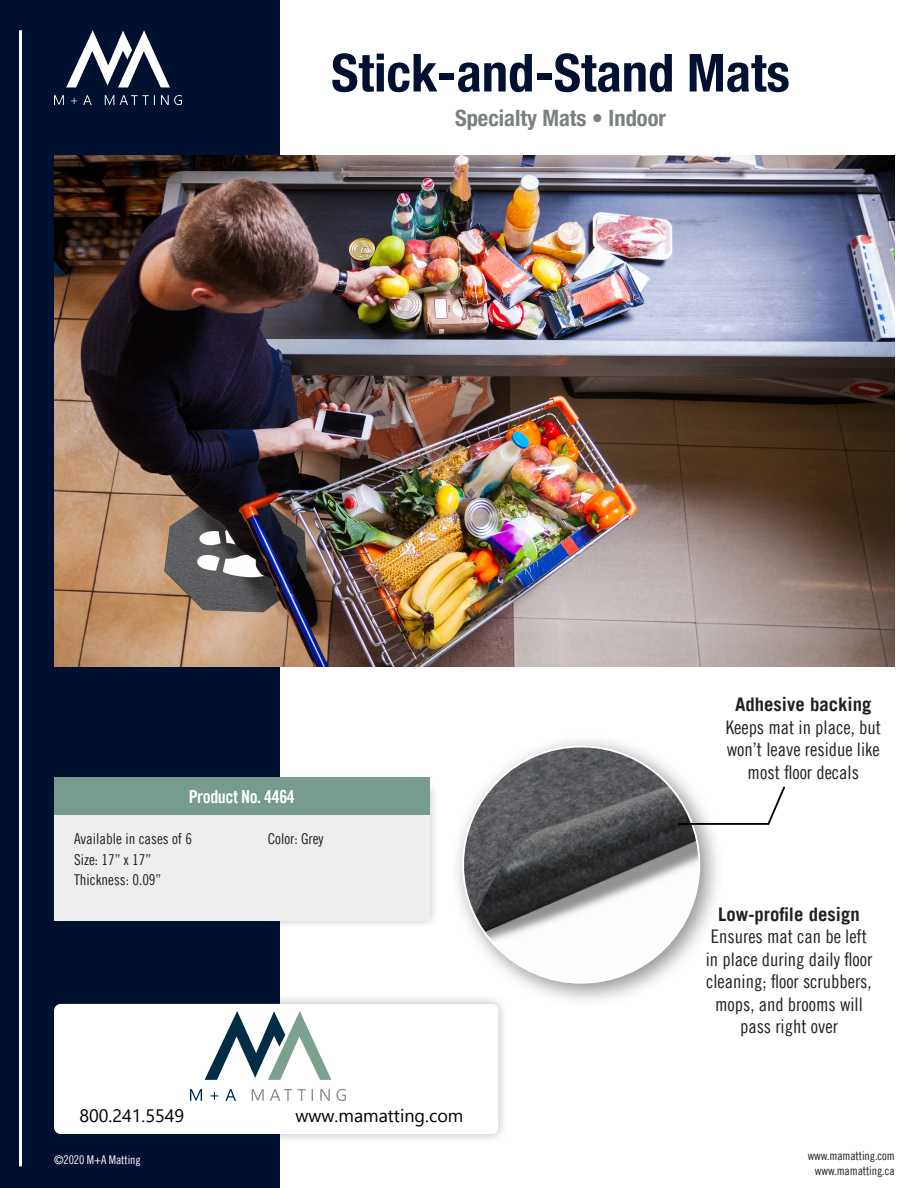
<style>
.page{position:relative;width:918px;height:1188px;background:#fff}
.page>*{position:absolute;margin:0;border:0;box-sizing:border-box;transform-origin:0 0}
.t1{font:700 condensed 52.5px "Helvetica Neue LT Pro";color:#001030}
.t2{font:700 condensed 22.5px "Helvetica Neue LT Pro";color:#7b8080}
.t3{font:18.75px/22.5px "Trade Gothic LT Pro Cn 18";color:#231f20;text-align:center}
.t4{font:700 18.75px "Trade Gothic LT Pro";color:#231f20}
.t5{font:18px "Segoe UI";color:#000}
.t6{font:18px "Trade Gothic LT Pro Bd Cn 20";letter-spacing:-.025em;color:#fff}
.Bullet_Point_Body{font:15px "Trade Gothic LT Pro Cn 18";color:#231f20}
.Bullet_Point_Body-2{font:12px "Trade Gothic LT Pro Cn 18";letter-spacing:-.01em;color:#231f20}
.Bullet_Point_Body-3{font:12px "Trade Gothic LT Pro Cn 18";letter-spacing:-.01em;color:#fff}
</style>
<div class="page">
<div style="left:0;top:0;width:280px;height:1188px;background:#001030"></div>
<div style="left:44px;top:994px;width:464px;height:150px;background:#231f20;opacity:.3"></div>
<div style="left:54px;top:1004px;width:444px;height:130px;background:#fff;border-radius:7px"></div>
<img style="left:54px;top:30px;width:128px;height:74px">
<div style="left:45px;top:781px;width:394px;height:148px;background:#231f20;opacity:.3"></div>
<div style="left:54px;top:790px;width:376px;height:130px;background:#edeeee"></div>
<div style="left:54px;top:777px;width:376px;height:37px;background:#759c8f"></div>
<img style="left:54px;top:156px;width:841px;height:510px">
<hr style="left:19px;top:30px;width:3px;height:1136px;background:#fff">
<div style="left:450px;top:733px;width:275px;height:275px;background:#231f20;opacity:.5"></div>
<img style="left:463px;top:747px;width:236px;height:236px;border-radius:118px">
<hr style="left:678px;top:823px;width:91px;height:2px;background:#000">
<svg style="left:766px;top:786px;width:20px;height:39px"></svg>
<img style="left:190px;top:1011px;width:155px;height:90px">
<p class="t1" style="left:331px;top:41px;width:460px">Stick-and-Stand Mats</p>
<p class="t2" style="left:455px;top:104px;width:213px">Specialty Mats • Indoor</p>
<p class="t6" style="left:189px;top:786px;width:108px">Product No. 4464</p>
<p class="Bullet_Point_Body" style="left:74px;top:830px;width:120px">Available in cases of 6</p>
<p class="Bullet_Point_Body" style="left:74px;top:851px;width:79px">Size: 17” x 17”</p>
<p class="Bullet_Point_Body" style="left:74px;top:871px;width:89px">Thickness: 0.09”</p>
<p class="Bullet_Point_Body" style="left:268px;top:830px;width:57px">Color: Grey</p>
<p class="t5" style="left:80px;top:1099px;width:106px">800.241.5549</p>
<p class="t5" style="left:296px;top:1099px;width:169px">www.mamatting.com</p>
<p class="Bullet_Point_Body-3" style="left:54px;top:1153px;width:88px">©2020 M+A Matting</p>
<p class="t4" style="left:735px;top:693px;width:138px">Adhesive backing</p>
<p class="t3" style="left:726px;top:715px;width:157px">Keeps mat in place, but won’t leave residue like most floor decals</p>
<p class="t4" style="left:718px;top:903px;width:143px">Low-profile design</p>
<p class="t3" style="left:706px;top:925px;width:168px">Ensures mat can be left in place during daily floor cleaning; floor scrubbers, mops, and brooms will pass right over</p>
<p class="Bullet_Point_Body-2" style="left:808px;top:1149px;width:88px">www.mamatting.com</p>
<p class="Bullet_Point_Body-2" style="left:815px;top:1164px;width:81px">www.mamatting.ca</p>
</div>
